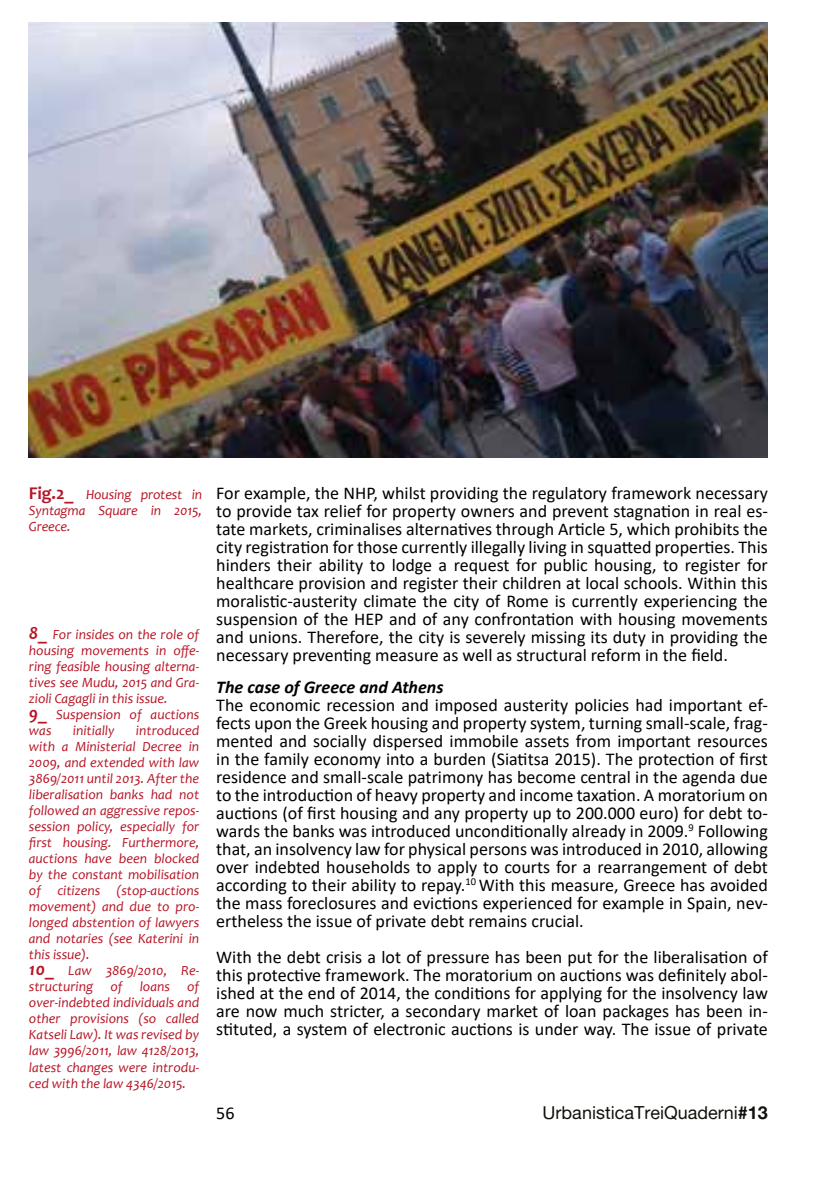
<style>
.page{position:relative;width:840px;height:1191px;background:#fff}
.page>*{position:absolute;margin:0;border:0;box-sizing:border-box;transform-origin:0 0}
.t1{font:18px/18px "Calibri";color:#000;text-align:justify}
.t2{font:18px "Alte Haas Grotesk";color:#12110c}
.t3{font:italic 700 18px "Calibri";color:#000}
.t4{font:italic 14px/16px "Candara";color:#b71424}
.s1{font-weight:700;font-style:normal;font-size:18px}
.s2{font-weight:700;font-size:18px}
.s3{font-family:"Alte Haas Grotesk Bold"}
</style>
<div class="page">
<img style="left:29px;top:22px;width:738px;height:435px">
<p class="t4" style="left:29px;top:487px;width:174px;text-align:justify"><span class="s1">Fig.2_</span> Housing protest in Syntagma Square in 2015, Greece.</p>
<p class="t4" style="left:29px;top:628px;width:172px"><span class="s2">8_</span> For insides on the role of housing movements in offe&shy;ring feasible housing alterna&shy;tives see Mudu, 2015 and Gra&shy;zioli Cagagli in this issue.<br><span class="s2">9_</span> Suspension of auctions was</p>
<p class="t4" style="left:73px;top:724px;width:43px">initially</p>
<p class="t4" style="left:29px;top:724px;width:172px;text-indent:107px">introduced with a Ministerial Decree in<br>2009, and extended with law<br>3869/2011 until 2013. After the liberalisation banks had not followed an aggressive repos&shy;session policy, especially for first housing. Furthermore, auctions have been blocked by the constant mobilisation of citizens (stop-auctions movement) and due to pro&shy;longed abstention of lawyers and notaries (see Katerini in this issue).<br><span class="s2">10_</span> Law 3869/2010, Re&shy;structuring of loans of over-indebted individuals and other provisions (so called<br>Katseli Law). It was revised by law 3996/2011, law 4128/2013, latest changes were introdu&shy;ced with the law 4346/2015.</p>
<p class="t1" style="left:216px;top:485px;width:553px">For example, the NHP, whilst providing the regulatory framework necessary to provide tax relief for property owners and prevent stagnation in real es&shy;tate markets, criminalises alternatives through Article 5, which prohibits the city registration for those currently illegally living in squatted properties. This hinders their ability to lodge a request for public housing, to register for healthcare provision and register their children at local schools. Within this moralistic-austerity climate the city of Rome is currently experiencing the suspension of the HEP and of any confrontation with housing movements and unions. Therefore, the city is severely missing its duty in providing the necessary preventing measure as well as structural reform in the field.</p>
<p class="t3" style="left:216px;top:679px;width:229px">The case of Greece and Athens</p>
<p class="t1" style="left:216px;top:697px;width:553px">The economic recession and imposed austerity policies had important ef&shy;fects upon the Greek housing and property system, turning small-scale, frag&shy;mented and socially dispersed immobile assets from important resources in the family economy into a burden (Siatitsa 2015). The protection of first residence and small-scale patrimony has become central in the agenda due to the introduction of heavy property and income taxation. A moratorium on auctions (of first housing and any property up to 200.000 euro) for debt to&shy;wards the banks was introduced unconditionally already in 2009.<sup>9</sup> Following that, an insolvency law for physical persons was introduced in 2010, allowing over indebted households to apply to courts for a rearrangement of debt according to their ability to repay.<sup>10</sup> With this measure, Greece has avoided the mass foreclosures and evictions experienced for example in Spain, nev&shy;ertheless the issue of private debt remains crucial.</p>
<p class="t1" style="left:216px;top:949px;width:553px">With the debt crisis a lot of pressure has been put for the liberalisation of this protective framework. The moratorium on auctions was definitely abol&shy;ished at the end of 2014, the conditions for applying for the insolvency law are now much stricter, a secondary market of loan packages has been in&shy;stituted, a system of electronic auctions is under way. The issue of private</p>
<p class="t1" style="left:216px;top:1105px;width:20px">56</p>
<p class="t2" style="left:542px;top:1101px;width:227px">UrbanisticaTreiQuaderni<span class="s3">#13</span></p>
</div>
